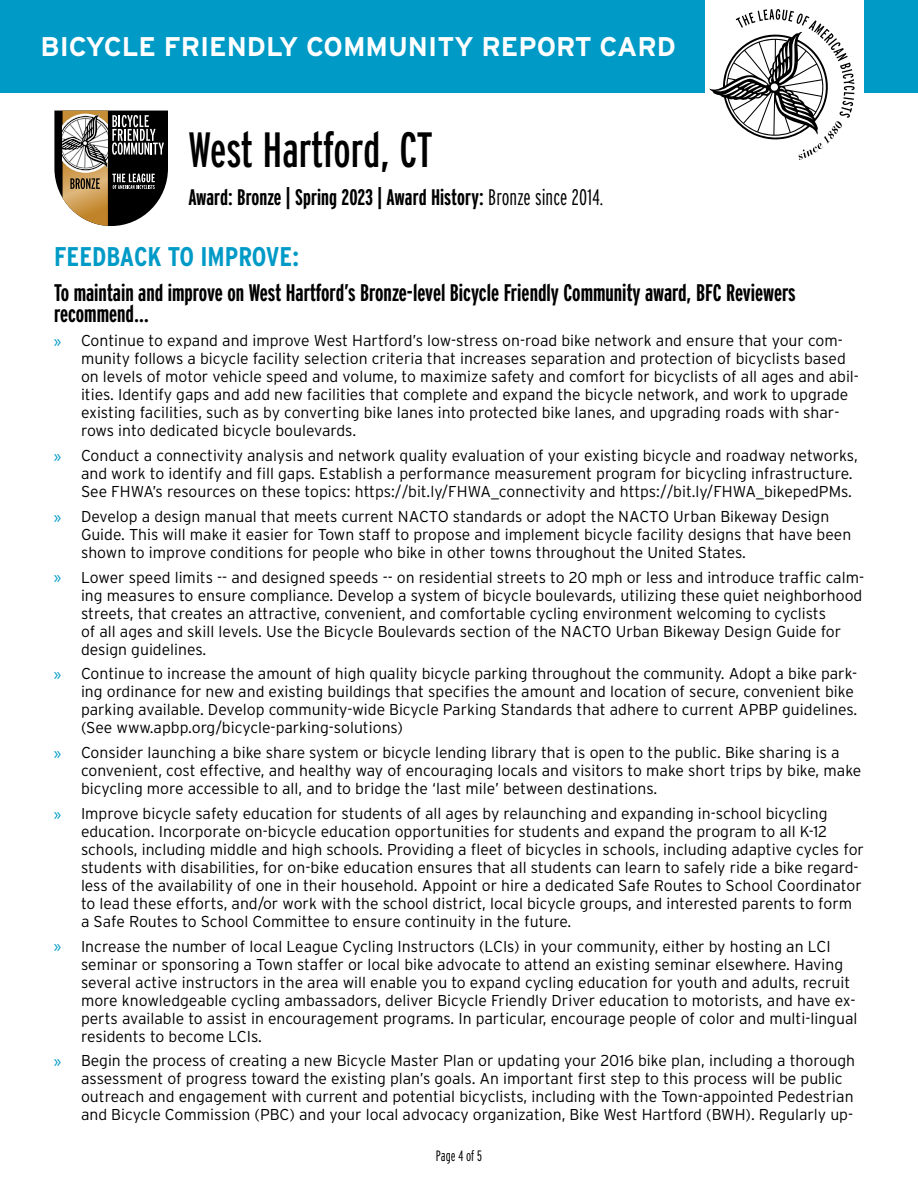
<style>
.page{position:relative;width:918px;height:1188px;background:#fff}
.page>*{position:absolute;margin:0;border:0;box-sizing:border-box;transform-origin:0 0}
.t1{font:extra-condensed 49.5px "Interstate";letter-spacing:-.005em;color:#000}
.t2{font:700 27px "Interstate";color:#fff}
.t3{font:700 27px "Interstate Condensed";color:#009ac7}
.t4{font:700 extra-condensed 24px/21px "Interstate";color:#000}
.t5{font:700 22.5px "Interstate Compressed";letter-spacing:.005em;color:#000}
.t6{font:300 15.75px/18px "Interstate";color:#000}
.t7{font:300 extra-condensed 15px "Interstate";color:#000}
.s1{font-weight:300}
.s2{font-family:"Myriad Pro";font-weight:400;font-size:18px;color:#009ac7}
</style>
<div class="page">
<div style="left:0;top:0;width:918px;height:93px;background:#009ac7"></div>
<div style="left:705px;top:0;width:159px;height:162px;background:#fff"></div>
<svg style="left:54px;top:111px;width:114px;height:115px"></svg>
<svg style="left:709px;top:9px;width:146px;height:151px"></svg>
<h2 class="t2" style="left:40px;top:32px;width:637px">BICYCLE FRIENDLY COMMUNITY REPORT CARD</h2>
<h1 class="t1" style="left:188px;top:119px;width:246px">West Hartford, CT</h1>
<h3 class="t5" style="left:188px;top:185px;width:416px">Award: Bronze | Spring 2023 | Award History: <span class="s1">Bronze since 2014.</span></h3>
<h2 class="t3" style="left:54px;top:242px;width:247px">FEEDBACK TO IMPROVE:</h2>
<h3 class="t4" style="left:54px;top:282px;width:743px">To maintain and improve on West Hartford’s Bronze-level Bicycle Friendly Community award, BFC Reviewers recommend…</h3>
<p class="t6" style="left:81px;top:332px;width:780px;text-indent:-27px"><span class="s2">»</span> Continue to expand and improve West Hartford’s low-stress on-road bike network and ensure that your com&shy;munity follows a bicycle facility selection criteria that increases separation and protection of bicyclists based on levels of motor vehicle speed and volume, to maximize safety and comfort for bicyclists of all ages and abil&shy;ities. Identify gaps and add new facilities that complete and expand the bicycle network, and work to upgrade existing facilities, such as by converting bike lanes into protected bike lanes, and upgrading roads with shar&shy;rows into dedicated bicycle boulevards.</p>
<p class="t6" style="left:81px;top:447px;width:778px;text-indent:-27px"><span class="s2">»</span> Conduct a connectivity analysis and network quality evaluation of your existing bicycle and roadway networks, and work to identify and fill gaps. Establish a performance measurement program for bicycling infrastructure.<br>See FHWA’s resources on these topics: https://bit.ly/FHWA_connectivity and https://bit.ly/FHWA_bikepedPMs.</p>
<p class="t6" style="left:81px;top:507px;width:772px;text-indent:-27px"><span class="s2">»</span> Develop a design manual that meets current NACTO standards or adopt the NACTO Urban Bikeway Design<br>Guide. This will make it easier for Town staff to propose and implement bicycle facility designs that have been shown to improve conditions for people who bike in other towns throughout the United States.</p>
<p class="t6" style="left:81px;top:568px;width:785px;text-indent:-27px"><span class="s2">»</span> Lower speed limits -- and designed speeds -- on residential streets to 20 mph or less and introduce traffic calm&shy;ing measures to ensure compliance. Develop a system of bicycle boulevards, utilizing these quiet neighborhood streets, that creates an attractive, convenient, and comfortable cycling environment welcoming to cyclists<br>of all ages and skill levels. Use the Bicycle Boulevards section of the NACTO Urban Bikeway Design Guide for design guidelines.</p>
<p class="t6" style="left:81px;top:665px;width:778px;text-indent:-27px"><span class="s2">»</span> Continue to increase the amount of high quality bicycle parking throughout the community. Adopt a bike park&shy;ing ordinance for new and existing buildings that specifies the amount and location of secure, convenient bike parking available. Develop community-wide Bicycle Parking Standards that adhere to current APBP guidelines. (See www.apbp.org/bicycle-parking-solutions)</p>
<p class="t6" style="left:81px;top:744px;width:782px;text-indent:-27px"><span class="s2">»</span> Consider launching a bike share system or bicycle lending library that is open to the public. Bike sharing is a convenient, cost effective, and healthy way of encouraging locals and visitors to make short trips by bike, make bicycling more accessible to all, and to bridge the ‘last mile’ between destinations.</p>
<p class="t6" style="left:81px;top:804px;width:785px;text-indent:-27px"><span class="s2">»</span> Improve bicycle safety education for students of all ages by relaunching and expanding in-school bicycling education. Incorporate on-bicycle education opportunities for students and expand the program to all K-12 schools, including middle and high schools. Providing a fleet of bicycles in schools, including adaptive cycles for students with disabilities, for on-bike education ensures that all students can learn to safely ride a bike regard&shy;less of the availability of one in their household. Appoint or hire a dedicated Safe Routes to School Coordinator to lead these efforts, and/or work with the school district, local bicycle groups, and interested parents to form a Safe Routes to School Committee to ensure continuity in the future.</p>
<p class="t6" style="left:81px;top:937px;width:778px;text-indent:-27px"><span class="s2">»</span> Increase the number of local League Cycling Instructors (LCIs) in your community, either by hosting an LCI seminar or sponsoring a Town staffer or local bike advocate to attend an existing seminar elsewhere. Having several active instructors in the area will enable you to expand cycling education for youth and adults, recruit more knowledgeable cycling ambassadors, deliver Bicycle Friendly Driver education to motorists, and have ex&shy;perts available to assist in encouragement programs. In particular, encourage people of color and multi-lingual residents to become LCIs.</p>
<p class="t6" style="left:81px;top:1052px;width:776px;text-indent:-27px"><span class="s2">»</span> Begin the process of creating a new Bicycle Master Plan or updating your 2016 bike plan, including a thorough assessment of progress toward the existing plan’s goals. An important first step to this process will be public outreach and engagement with current and potential bicyclists, including with the Town-appointed Pedestrian and Bicycle Commission (PBC) and your local advocacy organization, Bike West Hartford (BWH). Regularly up-</p>
<p class="t7" style="left:436px;top:1147px;width:48px">Page 4 of 5</p>
</div>
